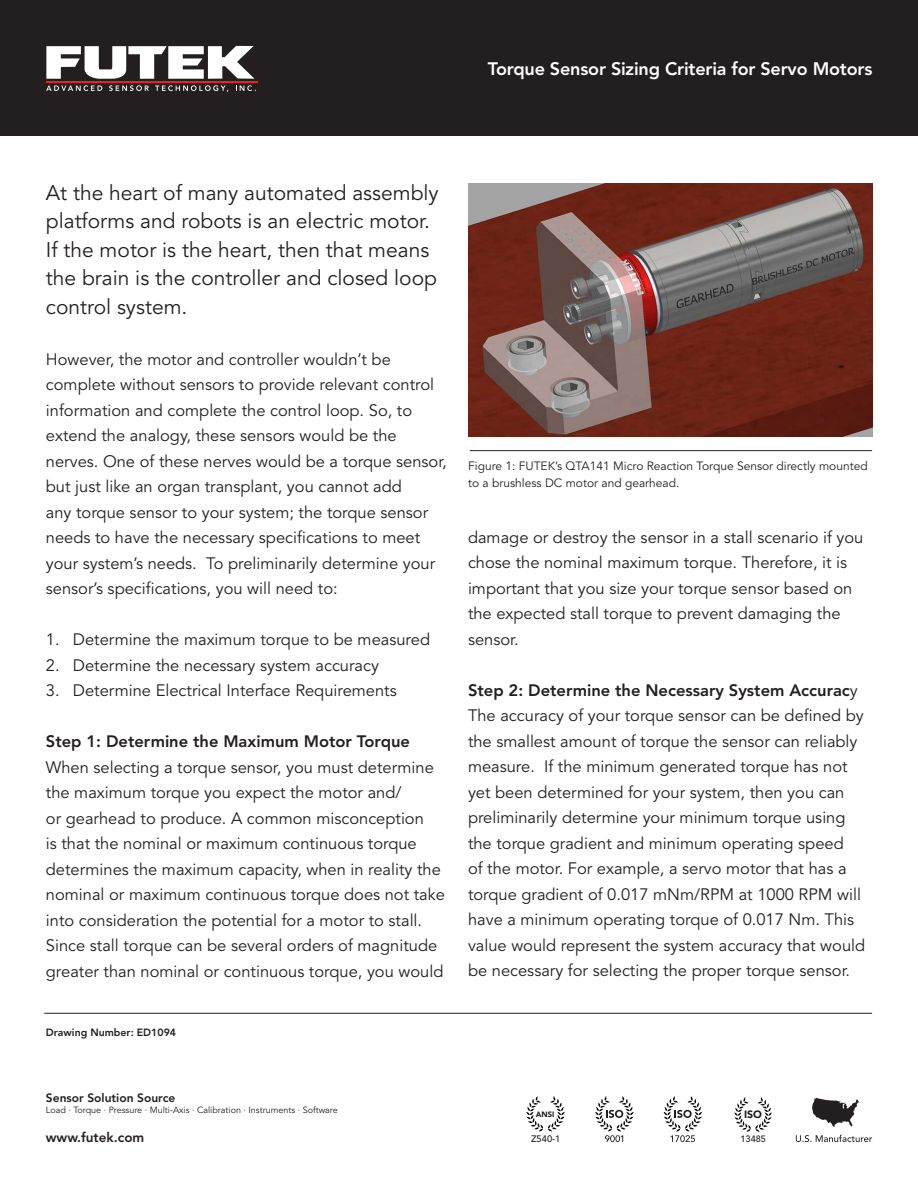
<style>
.page{position:relative;width:918px;height:1188px;background:#fff}
.page>*{position:absolute;margin:0;border:0;box-sizing:border-box;transform-origin:0 0}
.t1{font:21px/28.5px "Avenir";color:#231f20}
.t2{font:800 18px "Avenir";letter-spacing:-.01em;color:#fff}
.t3{font:16.5px/25.5px "Avenir";color:#231f20}
.t4{font:800 16.5px "Avenir";color:#231f20}
.t5{font:800 13.5px "Avenir";color:#231f20}
.t6{font:12px/16.5px "Avenir";color:#231f20}
.t7{font:800 12px "Avenir";color:#231f20}
.t8{font:900 10.65px "Avenir";color:#231f20}
.t9{font:800 10.5px "Avenir";color:#231f20}
.t10{font:500 9.3px "Avenir";color:#231f20}
.t11{font:500 9.15px "Avenir";color:#231f20}
.t12{font:9px "Avenir";color:#231f20}
.t13{font:900 7.65px "Avenir";color:#231f20}
.s1{font-weight:400}
</style>
<div class="page">
<div style="left:0;top:0;width:918px;height:136px;background:#231f20"></div>
<svg style="left:46px;top:85px;width:56px;height:6px"></svg>
<svg style="left:109px;top:85px;width:40px;height:6px"></svg>
<svg style="left:155px;top:85px;width:73px;height:7px"></svg>
<svg style="left:236px;top:85px;width:20px;height:6px"></svg>
<svg style="left:46px;top:46px;width:209px;height:33px"></svg>
<hr style="left:46px;top:81px;width:211px;height:2px;background:#ee1d23">
<svg style="left:796px;top:1135px;width:76px;height:7px"></svg>
<svg style="left:812px;top:1098px;width:47px;height:29px"></svg>
<svg style="left:734px;top:1097px;width:38px;height:35px"></svg>
<svg style="left:664px;top:1096px;width:38px;height:46px"></svg>
<svg style="left:595px;top:1096px;width:39px;height:46px"></svg>
<svg style="left:526px;top:1096px;width:39px;height:35px"></svg>
<hr style="left:470px;top:450px;width:402px;height:1px;background:#231f20">
<hr style="left:44px;top:1013px;width:828px;height:1px;background:#231f20">
<img style="left:468px;top:184px;width:404px;height:252px">
<p class="t2" style="left:488px;top:58px;width:386px">Torque Sensor Sizing Criteria for Servo Motors</p>
<p class="t1" style="left:46px;top:179px;width:394px">At the heart of many automated assembly platforms and robots is an electric motor.<br>If the motor is the heart, then that means the brain is the controller and closed loop control system.</p>
<p class="t3" style="left:46px;top:347px;width:402px">However, the motor and controller wouldn’t be complete without sensors to provide relevant control information and complete the control loop. So, to extend the analogy, these sensors would be the nerves. One of these nerves would be a torque sensor, but just like an organ transplant, you cannot add<br>any torque sensor to your system; the torque sensor needs to have the necessary specifications to meet your system’s needs. To preliminarily determine your sensor’s specifications, you will need to:</p>
<p class="t3" style="left:46px;top:627px;width:386px">1. Determine the maximum torque to be measured</p>
<p class="t3" style="left:46px;top:653px;width:335px">2. Determine the necessary system accuracy</p>
<p class="t3" style="left:46px;top:678px;width:352px">3. Determine Electrical Interface Requirements</p>
<p class="t4" style="left:46px;top:732px;width:366px">Step 1: Determine the Maximum Motor Torque</p>
<p class="t3" style="left:46px;top:755px;width:401px">When selecting a torque sensor, you must determine the maximum torque you expect the motor and/<br>or gearhead to produce. A common misconception<br>is that the nominal or maximum continuous torque determines the maximum capacity, when in reality the nominal or maximum continuous torque does not take into consideration the potential for a motor to stall.<br>Since stall torque can be several orders of magnitude greater than nominal or continuous torque, you would</p>
<p class="t9" style="left:46px;top:1026px;width:132px">Drawing Number: ED1094</p>
<p class="t7" style="left:46px;top:1091px;width:131px">Sensor Solution Source</p>
<p class="t12" style="left:46px;top:1104px;width:293px">Load · Torque · Pressure · Multi-Axis · Calibration · Instruments · Software</p>
<p class="t5" style="left:46px;top:1129px;width:100px">www.futek.com</p>
<p class="t6" style="left:468px;top:458px;width:401px">Figure 1: FUTEK’s QTA141 Micro Reaction Torque Sensor directly mounted to a brushless DC motor and gearhead.</p>
<p class="t3" style="left:468px;top:525px;width:397px">damage or destroy the sensor in a stall scenario if you chose the nominal maximum torque. Therefore, it is important that you size your torque sensor based on the expected stall torque to prevent damaging the sensor.</p>
<p class="t4" style="left:468px;top:680px;width:391px">Step 2: Determine the Necessary System Accurac<span class="s1">y</span></p>
<p class="t3" style="left:468px;top:703px;width:399px">The accuracy of your torque sensor can be defined by the smallest amount of torque the sensor can reliably measure. If the minimum generated torque has not yet been determined for your system, then you can preliminarily determine your minimum torque using the torque gradient and minimum operating speed<br>of the motor. For example, a servo motor that has a torque gradient of 0.017 mNm/RPM at 1000 RPM will have a minimum operating torque of 0.017 Nm. This value would represent the system accuracy that would be necessary for selecting the proper torque sensor.</p>
<p class="t13" style="left:536px;top:1109px;width:20px">ANSI</p>
<p class="t10" style="left:531px;top:1133px;width:31px">Z540-1</p>
<p class="t8" style="left:744px;top:1108px;width:20px">ISO</p>
<p class="t11" style="left:741px;top:1134px;width:27px">13485</p>
</div>
